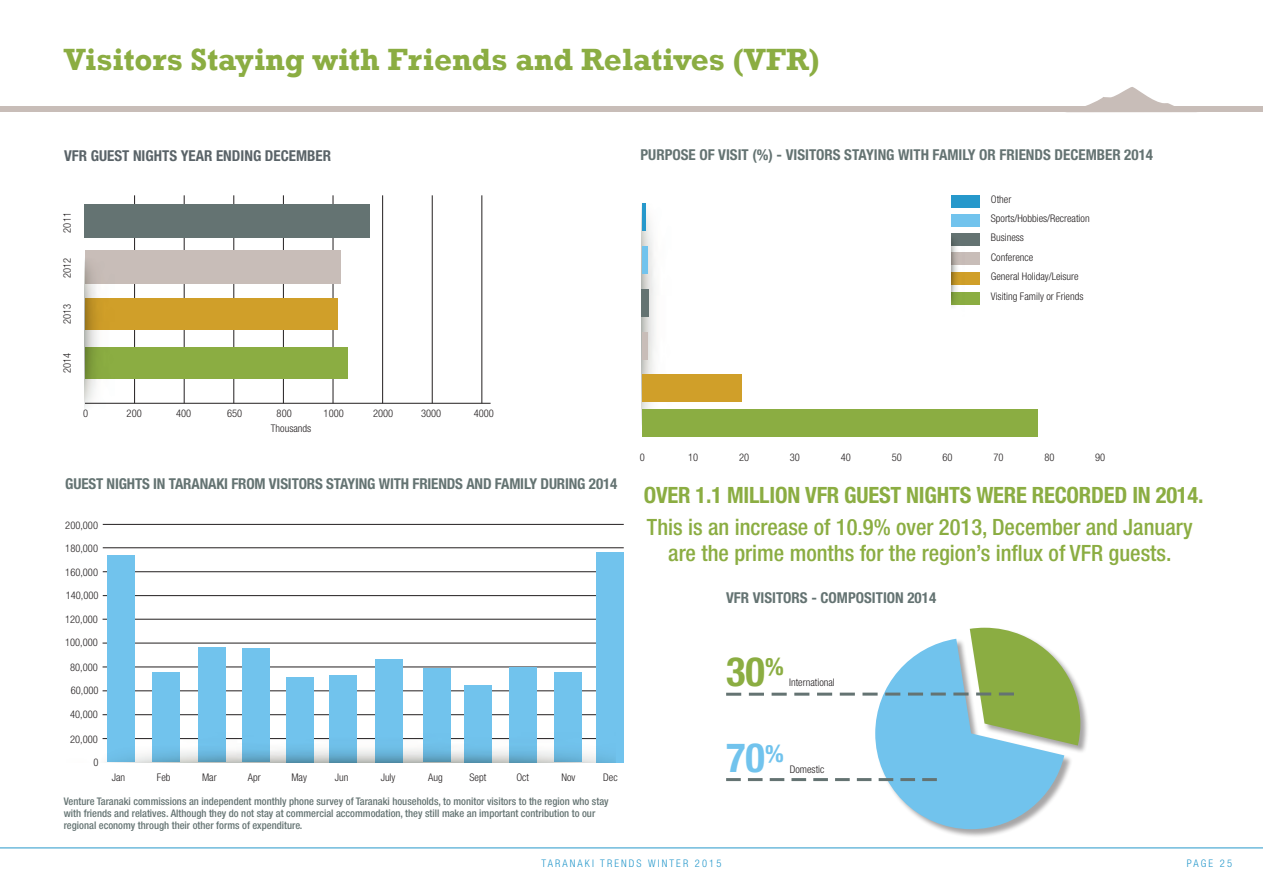
<style>
.page{position:relative;width:1263px;height:893px;background:#fff}
.page>*{position:absolute;margin:0;border:0;box-sizing:border-box;transform-origin:0 0}
.t1{font:700 condensed 40.5px "Helvetica Neue LT Pro";color:#71c3ed}
.t2{font:700 condensed 40.5px "Helvetica Neue LT Pro";color:#8bad42}
.t3{font:700 31.5px "Rockwell";color:#8bad42}
.t4{font:700 condensed 24px "Helvetica Neue LT Pro";color:#8bad42}
.footnotes{font:500 condensed 22.5px/25.5px "Helvetica Neue LT Pro";color:#8bad42;text-align:center}
.PULL_OUT_TEXT_-_Smal{font:700 condensed 22.5px "Helvetica Neue LT Pro";letter-spacing:-.01em;color:#8bad42}
.t5{font:700 condensed 15px "Helvetica Neue LT Pro";color:#647372}
.t6{font:700 condensed 15px "Helvetica Neue LT Pro";color:#5a6368}
.footnotes-2{font:500 condensed 10.5px/12px "Helvetica Neue LT Pro";color:#647372}
.Graph_numbers_descri{font:300 condensed 10.5px "Helvetica Neue LT Pro";color:#231f20}
.Graph_Numbers_Descri{font:300 condensed 10.5px "Helvetica Neue LT Pro";color:#231f20}
.t7{font:300 condensed 10.5px "Helvetica Neue LT Pro";letter-spacing:.2em;color:#2698cb}
</style>
<div class="page">
<hr style="left:0;top:847px;width:1263px;height:1px;background:#2698cb">
<div style="left:0;top:106px;width:1263px;height:6px;background:#c8bdb8"></div>
<svg style="left:1086px;top:87px;width:88px;height:19px"></svg>
<svg style="left:641px;top:203px;width:32px;height:221px"></svg>
<hr style="left:103px;top:571px;width:521px;height:1px;background:#231f20">
<hr style="left:103px;top:547px;width:521px;height:1px;background:#231f20">
<hr style="left:103px;top:524px;width:521px;height:1px;background:#231f20">
<hr style="left:103px;top:595px;width:521px;height:1px;background:#231f20">
<hr style="left:103px;top:619px;width:520px;height:1px;background:#231f20">
<hr style="left:103px;top:643px;width:520px;height:1px;background:#231f20">
<hr style="left:103px;top:667px;width:520px;height:1px;background:#231f20">
<hr style="left:103px;top:691px;width:520px;height:1px;background:#231f20">
<hr style="left:103px;top:714px;width:520px;height:1px;background:#231f20">
<div style="left:108px;top:555px;width:27px;height:207px;background:#71c3ed"></div>
<div style="left:152px;top:672px;width:27px;height:90px;background:#71c3ed"></div>
<div style="left:198px;top:647px;width:28px;height:115px;background:#71c3ed"></div>
<div style="left:243px;top:649px;width:27px;height:113px;background:#71c3ed"></div>
<div style="left:286px;top:677px;width:28px;height:85px;background:#71c3ed"></div>
<div style="left:329px;top:675px;width:28px;height:87px;background:#71c3ed"></div>
<div style="left:375px;top:659px;width:28px;height:103px;background:#71c3ed"></div>
<div style="left:423px;top:669px;width:27px;height:93px;background:#71c3ed"></div>
<div style="left:464px;top:685px;width:28px;height:77px;background:#71c3ed"></div>
<div style="left:510px;top:667px;width:27px;height:95px;background:#71c3ed"></div>
<div style="left:554px;top:672px;width:28px;height:90px;background:#71c3ed"></div>
<div style="left:596px;top:552px;width:28px;height:210px;background:#71c3ed"></div>
<img style="left:102px;top:733px;width:514px;height:29px">
<div style="left:970px;top:627px;width:119px;height:127px;background:#231f20;opacity:.4"></div>
<div style="left:875px;top:639px;width:198px;height:199px;background:#231f20;opacity:.4"></div>
<svg style="left:726px;top:628px;width:354px;height:201px"></svg>
<hr style="left:642px;top:204px;width:3px;height:27px;background:#2698cb">
<div style="left:642px;top:246px;width:5px;height:28px;background:#71c3ed"></div>
<div style="left:642px;top:289px;width:7px;height:27px;background:#647372"></div>
<div style="left:642px;top:332px;width:5px;height:27px;background:#c8bdb8"></div>
<div style="left:642px;top:375px;width:99px;height:27px;background:#d09f29"></div>
<div style="left:642px;top:409px;width:395px;height:28px;background:#8bad42"></div>
<div style="left:952px;top:292px;width:28px;height:13px;background:#8bad42"></div>
<div style="left:952px;top:252px;width:28px;height:12px;background:#c8bdb8"></div>
<div style="left:952px;top:233px;width:28px;height:12px;background:#647372"></div>
<div style="left:952px;top:214px;width:28px;height:12px;background:#71c3ed"></div>
<div style="left:952px;top:195px;width:28px;height:12px;background:#2698cb"></div>
<div style="left:952px;top:273px;width:28px;height:12px;background:#d09f29"></div>
<hr style="left:964px;top:227px;width:1px;height:90px;background:#fff">
<img style="left:951px;top:233px;width:13px;height:74px">
<hr style="left:134px;top:195px;width:1px;height:208px;background:#231f20">
<hr style="left:184px;top:195px;width:1px;height:208px;background:#231f20">
<hr style="left:234px;top:195px;width:1px;height:208px;background:#231f20">
<hr style="left:283px;top:195px;width:1px;height:208px;background:#231f20">
<hr style="left:333px;top:195px;width:1px;height:208px;background:#231f20">
<hr style="left:382px;top:195px;width:1px;height:208px;background:#231f20">
<hr style="left:432px;top:195px;width:1px;height:208px;background:#231f20">
<hr style="left:482px;top:195px;width:1px;height:208px;background:#231f20">
<hr style="left:85px;top:403px;width:406px;height:1px;background:#231f20">
<div style="left:85px;top:298px;width:253px;height:32px;background:#d09f29"></div>
<div style="left:85px;top:347px;width:262px;height:31px;background:#8bad42"></div>
<div style="left:85px;top:250px;width:256px;height:34px;background:#c8bdb8"></div>
<hr style="left:115px;top:210px;width:2px;height:207px;background:#fff">
<img style="left:85px;top:262px;width:30px;height:146px">
<div style="left:85px;top:204px;width:285px;height:34px;background:#647372"></div>
<p class="t3" style="left:64px;top:40px;width:757px">Visitors Staying with Friends and Relatives (VFR)</p>
<p class="t6" style="left:64px;top:146px;width:268px">VFR GUEST NIGHTS YEAR ENDING DECEMBER</p>
<p class="Graph_numbers_descri" style="left:61px;top:233px;width:22px;rotate:-90deg">2011</p>
<p class="Graph_numbers_descri" style="left:61px;top:278px;width:22px;rotate:-90deg">2012</p>
<p class="Graph_numbers_descri" style="left:61px;top:324px;width:22px;rotate:-90deg">2013</p>
<p class="Graph_numbers_descri" style="left:61px;top:373px;width:22px;rotate:-90deg">2014</p>
<p class="Graph_numbers_descri" style="left:83px;top:407px;width:7px">0</p>
<p class="Graph_numbers_descri" style="left:127px;top:407px;width:17px">200</p>
<p class="Graph_numbers_descri" style="left:176px;top:407px;width:17px">400</p>
<p class="Graph_numbers_descri" style="left:227px;top:407px;width:17px">650</p>
<p class="Graph_numbers_descri" style="left:277px;top:407px;width:17px">800</p>
<p class="Graph_numbers_descri" style="left:324px;top:407px;width:22px">1000</p>
<p class="Graph_numbers_descri" style="left:373px;top:407px;width:22px">2000</p>
<p class="Graph_numbers_descri" style="left:421px;top:407px;width:22px">3000</p>
<p class="Graph_numbers_descri" style="left:474px;top:407px;width:22px">4000</p>
<p class="Graph_numbers_descri" style="left:271px;top:422px;width:42px">Thousands</p>
<p class="t5" style="left:65px;top:475px;width:553px">GUEST NIGHTS IN TARANAKI FROM VISITORS STAYING WITH FRIENDS AND FAMILY DURING 2014</p>
<p class="Graph_Numbers_Descri" style="left:65px;top:519px;width:34px">200,000</p>
<p class="Graph_Numbers_Descri" style="left:65px;top:542px;width:34px">180,000</p>
<p class="Graph_Numbers_Descri" style="left:65px;top:566px;width:34px">160,000</p>
<p class="Graph_Numbers_Descri" style="left:66px;top:589px;width:34px">140,000</p>
<p class="Graph_Numbers_Descri" style="left:65px;top:613px;width:34px">120,000</p>
<p class="Graph_Numbers_Descri" style="left:65px;top:636px;width:34px">100,000</p>
<p class="Graph_Numbers_Descri" style="left:70px;top:661px;width:29px">80,000</p>
<p class="Graph_Numbers_Descri" style="left:71px;top:685px;width:29px">60,000</p>
<p class="Graph_Numbers_Descri" style="left:70px;top:708px;width:29px">40,000</p>
<p class="Graph_Numbers_Descri" style="left:70px;top:733px;width:29px">20,000</p>
<p class="Graph_Numbers_Descri" style="left:93px;top:756px;width:7px">0</p>
<p class="Graph_Numbers_Descri" style="left:112px;top:771px;width:15px">Jan</p>
<p class="Graph_Numbers_Descri" style="left:157px;top:771px;width:15px">Feb</p>
<p class="Graph_Numbers_Descri" style="left:202px;top:771px;width:16px">Mar</p>
<p class="Graph_Numbers_Descri" style="left:248px;top:771px;width:14px">Apr</p>
<p class="Graph_Numbers_Descri" style="left:291px;top:771px;width:17px">May</p>
<p class="Graph_Numbers_Descri" style="left:335px;top:771px;width:15px">Jun</p>
<p class="Graph_Numbers_Descri" style="left:381px;top:771px;width:16px">July</p>
<p class="Graph_Numbers_Descri" style="left:428px;top:771px;width:16px">Aug</p>
<p class="Graph_Numbers_Descri" style="left:469px;top:771px;width:18px">Sept</p>
<p class="Graph_Numbers_Descri" style="left:516px;top:771px;width:14px">Oct</p>
<p class="Graph_Numbers_Descri" style="left:561px;top:771px;width:15px">Nov</p>
<p class="Graph_Numbers_Descri" style="left:603px;top:771px;width:16px">Dec</p>
<p class="footnotes-2" style="left:64px;top:795px;width:546px">Venture Taranaki commissions an independent monthly phone survey of Taranaki households, to monitor visitors to the region who stay with friends and relatives. Although they do not stay at commercial accommodation, they still make an important contribution to our regional economy through their other forms of expenditure.</p>
<p class="t5" style="left:640px;top:146px;width:514px">PURPOSE OF VISIT (%) - VISITORS STAYING WITH FAMILY OR FRIENDS DECEMBER 2014</p>
<p class="Graph_numbers_descri" style="left:991px;top:193px;width:22px">Other</p>
<p class="Graph_numbers_descri" style="left:991px;top:212px;width:100px">Sports/Hobbies/Recreation</p>
<p class="Graph_numbers_descri" style="left:991px;top:232px;width:35px">Business</p>
<p class="Graph_numbers_descri" style="left:991px;top:251px;width:44px">Conference</p>
<p class="Graph_numbers_descri" style="left:991px;top:270px;width:89px">General Holiday/Leisure</p>
<p class="Graph_numbers_descri" style="left:991px;top:290px;width:94px">Visiting Family or Friends</p>
<p class="Graph_Numbers_Descri" style="left:640px;top:451px;width:7px">0</p>
<p class="Graph_Numbers_Descri" style="left:688px;top:451px;width:12px">10</p>
<p class="Graph_Numbers_Descri" style="left:739px;top:451px;width:12px">20</p>
<p class="Graph_Numbers_Descri" style="left:790px;top:451px;width:12px">30</p>
<p class="Graph_Numbers_Descri" style="left:841px;top:451px;width:12px">40</p>
<p class="Graph_Numbers_Descri" style="left:892px;top:451px;width:12px">50</p>
<p class="Graph_Numbers_Descri" style="left:942px;top:451px;width:12px">60</p>
<p class="Graph_Numbers_Descri" style="left:993px;top:451px;width:12px">70</p>
<p class="Graph_Numbers_Descri" style="left:1044px;top:451px;width:12px">80</p>
<p class="Graph_Numbers_Descri" style="left:1095px;top:451px;width:12px">90</p>
<p class="PULL_OUT_TEXT_-_Smal" style="left:644px;top:481px;width:561px">OVER 1.1 MILLION VFR GUEST NIGHTS WERE RECORDED IN 2014.</p>
<p class="footnotes" style="left:647px;top:514px;width:547px">This is an increase of 10.9% over 2013, December and January are the prime months for the region’s influx of VFR guests.</p>
<p class="t5" style="left:726px;top:589px;width:212px">VFR VISITORS - COMPOSITION 2014</p>
<p class="t2" style="left:726px;top:647px;width:40px">30</p>
<p class="t4" style="left:765px;top:652px;width:20px">%</p>
<p class="Graph_numbers_descri" style="left:789px;top:676px;width:47px">International</p>
<p class="t1" style="left:726px;top:733px;width:59px">70<sup>%</sup></p>
<p class="Graph_numbers_descri" style="left:790px;top:763px;width:36px">Domestic</p>
<p class="t7" style="left:541px;top:857px;width:181px">TARANAKI TRENDS WINTER 2015</p>
<p class="t7" style="left:1187px;top:857px;width:47px">PAGE 25</p>
</div>
